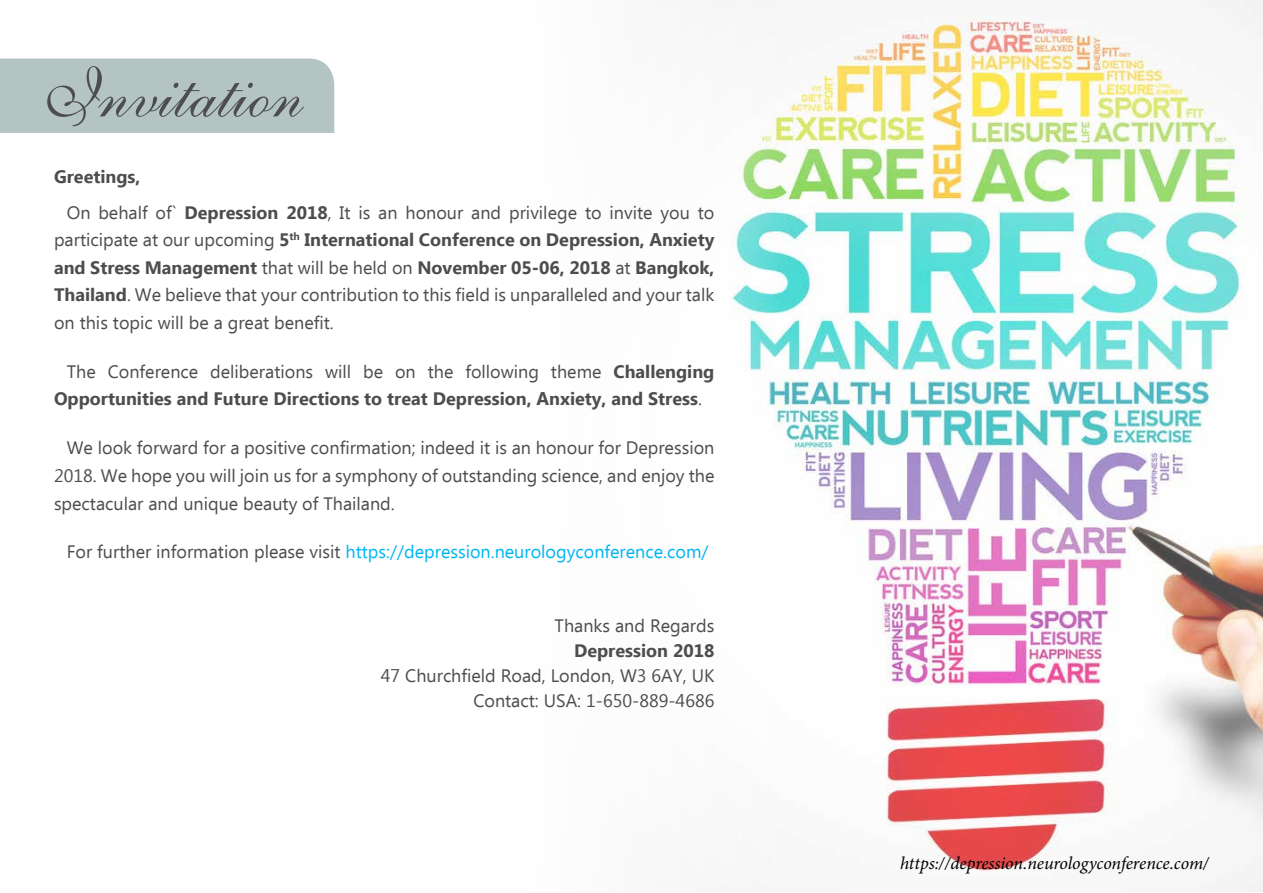
<style>
.page{position:relative;width:1263px;height:893px;background:#fff}
.page>*{position:absolute;margin:0;border:0;box-sizing:border-box;transform-origin:0 0}
.t1{font:70.65px "English 111 Presto BT";color:#4d4d4f}
.t2{font:18px/27.6px "Ebrima";color:#4d4d4f;text-align:justify}
.t3{font:700 18px/27.6px "Ebrima";color:#4d4d4f}
.t4{font:18px "Ebrima";color:#00b6f1}
.t5{font:italic 18px "Minion Pro";letter-spacing:-.005em;color:#000}
.s1{font-weight:700}
.s2{font-weight:400}
.s3{color:#4d4d4f}
</style>
<div class="page">
<img style="left:334px;top:0;width:929px;height:891px">
<div style="left:0;top:59px;width:334px;height:74px;background:#b4c4c3"></div>
<h1 class="t1" style="left:43px;top:50px;width:262px">Invitation</h1>
<p class="t2" style="left:67px;top:159px;width:649px;line-height:36.2px;text-indent:-13px"><span class="s1">Greetings,<br></span>On behalf of` <span class="s1">Depression 2018</span>, It is an honour and privilege to invite you to</p>
<p class="t2" style="left:54px;top:227px;width:662px">participate at our upcoming <span class="s1">5</span><sup>th</sup> <span class="s1">International Conference on Depression, Anxiety and Stress Management</span> that will be held on <span class="s1">November 05-06, 2018</span> at <span class="s1">Bangkok, Thailand</span>. We believe that your contribution to this field is unparalleled and your talk on this topic will be a great benefit.</p>
<p class="t3" style="left:54px;top:359px;width:662px;text-indent:13px"><span class="s2">The Conference deliberations will be on the following theme</span> Challenging<br>Opportunities and Future Directions to treat Depression, Anxiety, and Stress<span class="s2">.</span></p>
<p class="t2" style="left:54px;top:435px;width:662px;text-indent:13px">We look forward for a positive confirmation; indeed it is an honour for Depression 2018. We hope you will join us for a symphony of outstanding science, and enjoy the spectacular and unique beauty of Thailand.</p>
<p class="t4" style="left:67px;top:539px;width:643px"><span class="s3">For further information please visit</span> https://depression.neurologyconference.com/</p>
<p class="t2" style="left:555px;top:613px;width:161px">Thanks and Regards</p>
<p class="t3" style="left:574px;top:638px;width:142px">Depression 2018</p>
<p class="t2" style="left:381px;top:664px;width:335px;line-height:24.9px;text-align:right">47 Churchfield Road, London, W3 6AY, UK<br>Contact: USA: 1-650-889-4686</p>
<p class="t5" style="left:900px;top:851px;width:310px">https://depression.neurologyconference.com/</p>
</div>
